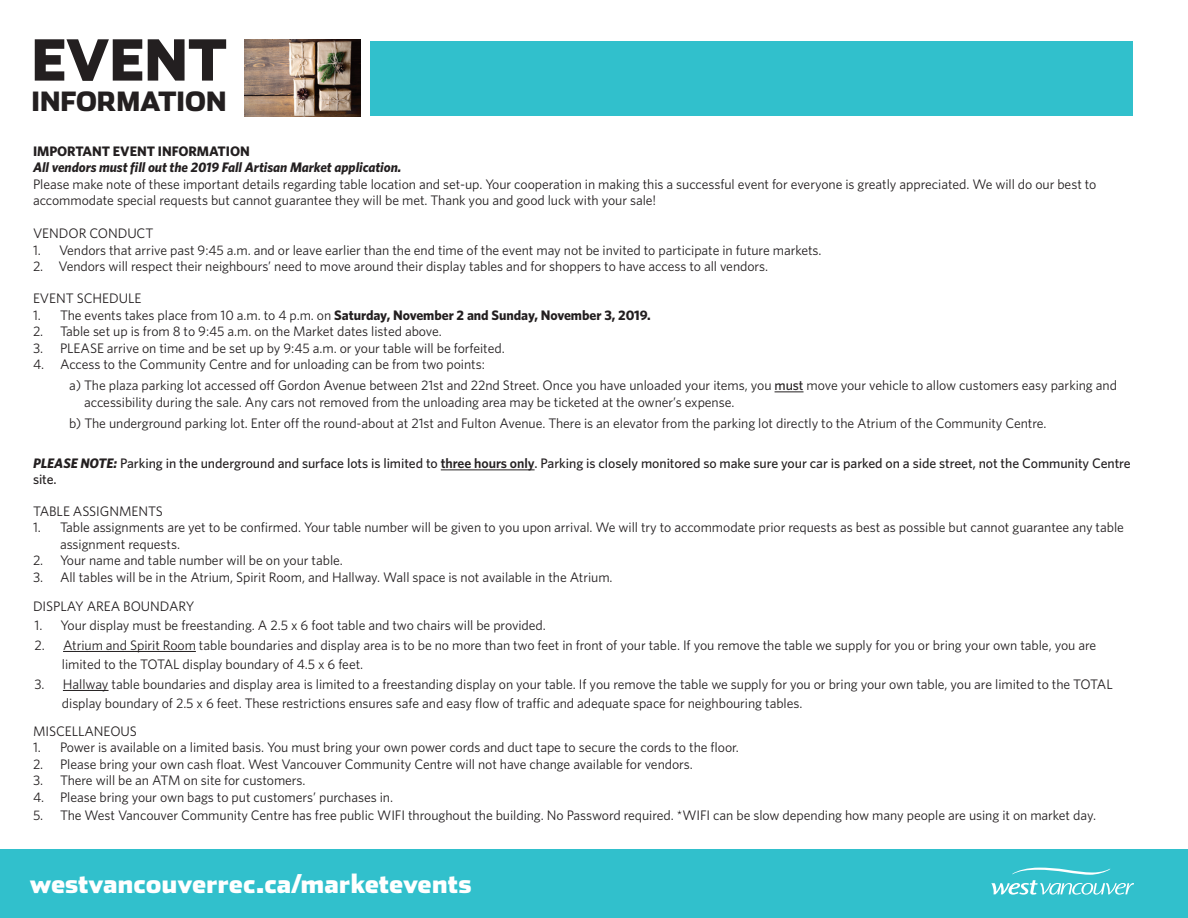
<style>
.page{position:relative;width:1188px;height:918px;background:#fff}
.page>*{position:absolute;margin:0;border:0;box-sizing:border-box;transform-origin:0 0}
.t1{font:900 56.1px "Stainless";color:#231f20}
.t2{font:900 26.4px "Stainless";color:#231f20}
.t3{font:900 25.65px "Stainless";color:#fff}
.t4{font:13.8px/16.5px "Whitney";letter-spacing:-.005em;color:#231f20}
.t5{font:500 13.8px/15.8px "Whitney";letter-spacing:-.005em;color:#231f20}
.t6{font:700 13.8px "Whitney";letter-spacing:-.005em;color:#231f20}
.t7{font:italic 700 13.8px "Whitney";letter-spacing:-.005em;color:#231f20}
.s1{font-weight:400}
.s2{font-weight:500}
.s3{font-weight:700;font-style:italic}
.s4{font-weight:600}
</style>
<div class="page">
<div style="left:0;top:850px;width:1188px;height:68px;background:#31c0cc"></div>
<svg style="left:991px;top:868px;width:143px;height:27px"></svg>
<div style="left:370px;top:41px;width:762px;height:74px;background:#31c0cc"></div>
<svg style="left:775px;top:392px;width:29px;height:1px"></svg>
<hr style="left:441px;top:470px;width:94px;height:1px;background:#231f20">
<hr style="left:63px;top:651px;width:133px;height:1px;background:#231f20">
<hr style="left:63px;top:690px;width:46px;height:1px;background:#231f20">
<img style="left:245px;top:40px;width:116px;height:77px">
<h1 class="t1" style="left:32px;top:24px;width:197px">EVENT</h1>
<h2 class="t2" style="left:32px;top:84px;width:196px">INFORMATION</h2>
<p class="t6" style="left:33px;top:143px;width:218px">IMPORTANT EVENT INFORMATION</p>
<p class="t7" style="left:33px;top:159px;width:370px">All vendors must fill out the 2019 Fall Artisan Market application.</p>
<p class="t4" style="left:33px;top:176px;width:1065px">Please make note of these important details regarding table location and set-up. Your cooperation in making this a successful event for everyone is greatly appreciated. We will do our best to accommodate special requests but cannot guarantee they will be met. Thank you and good luck with your sale!</p>
<p class="t4" style="left:33px;top:225px;width:122px">VENDOR CONDUCT</p>
<p class="t4" style="left:33px;top:241px;width:790px">1. Vendors that arrive past 9:45 a.m. and or leave earlier than the end time of the event may not be invited to participate in future markets.</p>
<p class="t4" style="left:33px;top:258px;width:737px">2. Vendors will respect their neighbours’ need to move around their display tables and for shoppers to have access to all vendors.</p>
<p class="t4" style="left:33px;top:290px;width:110px">EVENT SCHEDULE</p>
<p class="t6" style="left:33px;top:306px;width:619px"><span class="s1">1. The events takes place from 10 a.m. to 4 p.m. on</span> Saturday, November 2 and Sunday, November 3, 2019.</p>
<p class="t4" style="left:33px;top:323px;width:410px">2. Table set up is from 8 to 9:45 a.m. on the Market dates listed above.</p>
<p class="t4" style="left:33px;top:339px;width:473px">3. PLEASE arrive on time and be set up by 9:45 a.m. or your table will be forfeited.</p>
<p class="t4" style="left:69px;top:353px;width:1050px;line-height:21px;text-indent:-36px">4. Access to the Community Centre and for unloading can be from two points:<br>a) The plaza parking lot accessed off Gordon Avenue between 21st and 22nd Street. Once you have unloaded your items, you <span class="s2">must</span> move your vehicle to allow customers easy parking and</p>
<p class="t4" style="left:69px;top:391px;width:979px;line-height:21px;text-indent:15px">accessibility during the sale. Any cars not removed from the unloading area may be ticketed at the owner’s expense.<br>b) The underground parking lot. Enter off the round-about at 21st and Fulton Avenue. There is an elevator from the parking lot directly to the Atrium of the Community Centre.</p>
<p class="t5" style="left:33px;top:455px;width:1099px"><span class="s3">PLEASE NOTE:</span> Parking in the underground and surface lots is limited to <span class="s4">three hours only</span>. Parking is closely monitored so make sure your car is parked on a side street, not the Community Centre site.</p>
<p class="t4" style="left:33px;top:502px;width:131px">TABLE ASSIGNMENTS</p>
<p class="t4" style="left:60px;top:519px;width:1065px;text-indent:-27px">1. Table assignments are yet to be confirmed. Your table number will be given to you upon arrival. We will try to accommodate prior requests as best as possible but cannot guarantee any table assignment requests.</p>
<p class="t4" style="left:33px;top:552px;width:311px">2. Your name and table number will be on your table.</p>
<p class="t4" style="left:33px;top:562px;width:581px;line-height:29px">3. All tables will be in the Atrium, Spirit Room, and Hallway. Wall space is not available in the Atrium.<br>DISPLAY AREA BOUNDARY</p>
<p class="t4" style="left:35px;top:617px;width:513px">1. Your display must be freestanding. A 2.5 x 6 foot table and two chairs will be provided.</p>
<p class="t4" style="left:62px;top:635px;width:1036px;line-height:19.5px;text-indent:-27px">2. Atrium and Spirit Room table boundaries and display area is to be no more than two feet in front of your table. If you remove the table we supply for you or bring your own table, you are limited to the TOTAL display boundary of 4.5 x 6 feet.</p>
<p class="t4" style="left:62px;top:674px;width:1052px;line-height:19.5px;text-indent:-27px">3. Hallway table boundaries and display area is limited to a freestanding display on your table. If you remove the table we supply for you or bring your own table, you are limited to the TOTAL display boundary of 2.5 x 6 feet. These restrictions ensures safe and easy flow of traffic and adequate space for neighbouring tables.</p>
<p class="t4" style="left:33px;top:722px;width:105px">MISCELLANEOUS</p>
<p class="t4" style="left:33px;top:739px;width:707px">1. Power is available on a limited basis. You must bring your own power cords and duct tape to secure the cords to the floor.</p>
<p class="t4" style="left:33px;top:755px;width:661px">2. Please bring your own cash float. West Vancouver Community Centre will not have change available for vendors.</p>
<p class="t4" style="left:33px;top:772px;width:274px">3. There will be an ATM on site for customers.</p>
<p class="t4" style="left:33px;top:788px;width:362px">4. Please bring your own bags to put customers’ purchases in.</p>
<p class="t4" style="left:33px;top:806px;width:1065px">5. The West Vancouver Community Centre has free public WIFI throughout the building. No Password required. *WIFI can be slow depending how many people are using it on market day.</p>
<h3 class="t3" style="left:30px;top:868px;width:443px">westvancouverrec.ca/marketevents</h3>
</div>
